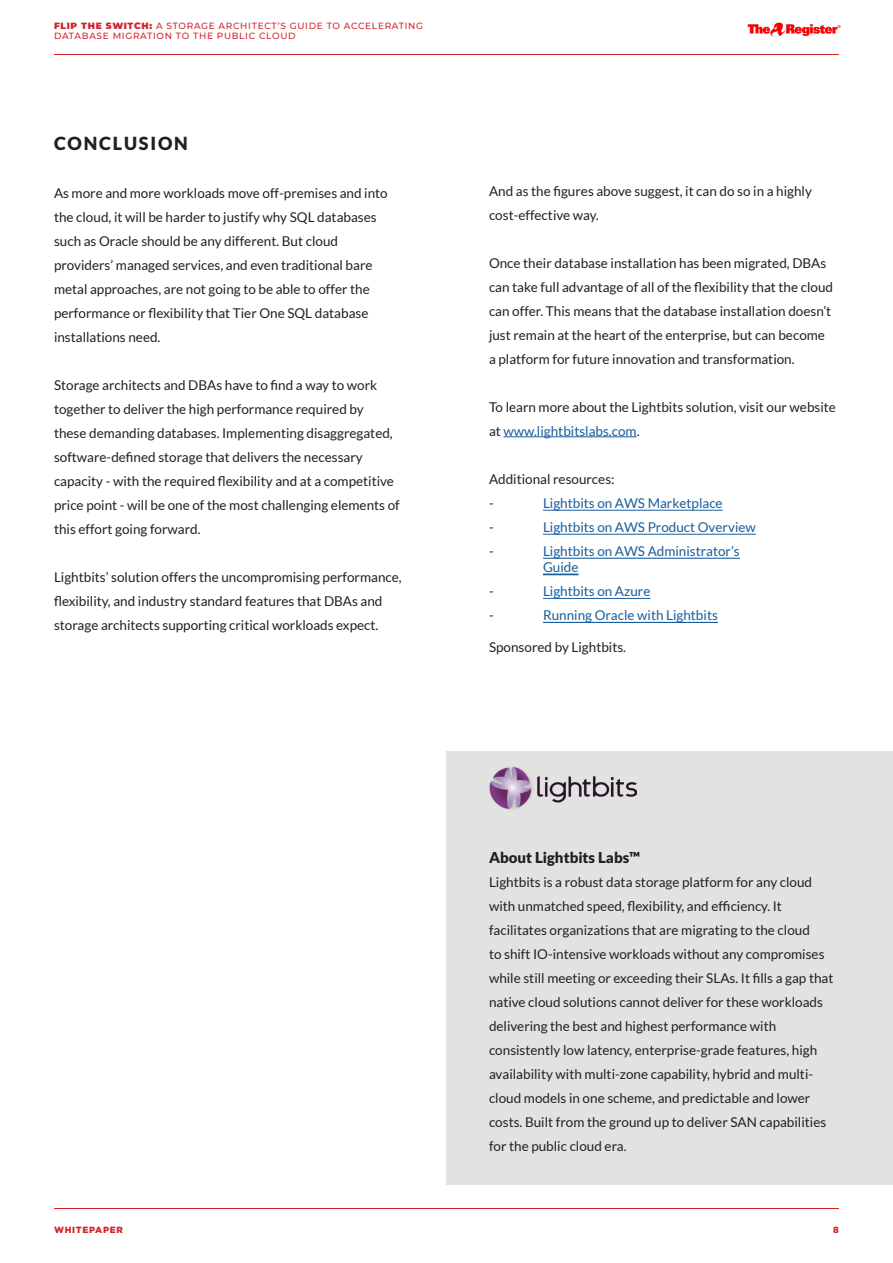
<style>
.page{position:relative;width:893px;height:1263px;background:#fff}
.page>*{position:absolute;margin:0;border:0;box-sizing:border-box;transform-origin:0 0}
.t1{font:900 18px "Lato";letter-spacing:.1em;color:#231f20}
.t2{font:900 15px "Lato";color:#231f20}
.t3{font:13.5px/24px "Lato";color:#231f20}
.t4{font:13.5px/16.2px "Lato";color:#175d9e}
.t5{font:500 9px/10.8px "Montserrat";letter-spacing:.075em;color:#d1232a}
.t6{font:900 9px "Gotham";letter-spacing:.075em;color:#d1232a}
.s1{font-weight:900}
.s2{color:#175d9e}
</style>
<div class="page">
<hr style="left:54px;top:54px;width:785px;height:1px;background:#d1232a">
<hr style="left:54px;top:1208px;width:785px;height:1px;background:#d1232a">
<img style="left:747px;top:22px;width:94px;height:15px">
<div style="left:446px;top:751px;width:447px;height:434px;background:#e2e2e1"></div>
<hr style="left:503px;top:436px;width:134px;height:1px;background:#175d9e">
<img style="left:489px;top:767px;width:147px;height:42px">
<hr style="left:543px;top:510px;width:180px;height:1px;background:#175d9e">
<hr style="left:543px;top:534px;width:213px;height:1px;background:#175d9e">
<hr style="left:543px;top:558px;width:197px;height:1px;background:#175d9e">
<hr style="left:543px;top:574px;width:35px;height:1px;background:#175d9e">
<hr style="left:543px;top:598px;width:107px;height:1px;background:#175d9e">
<hr style="left:543px;top:622px;width:175px;height:1px;background:#175d9e">
<p class="t5" style="left:54px;top:20px;width:371px"><span class="s1">FLIP THE SWITCH:</span> A STORAGE ARCHITECT’S GUIDE TO ACCELERATING<br>DATABASE MIGRATION TO THE PUBLIC CLOUD</p>
<p class="t1" style="left:54px;top:132px;width:135px">CONCLUSION</p>
<p class="t3" style="left:54px;top:181px;width:335px">As more and more workloads move off-premises and into the cloud, it will be harder to justify why SQL databases such as Oracle should be any different. But cloud providers’ managed services, and even traditional bare metal approaches, are not going to be able to offer the performance or flexibility that Tier One SQL database installations need.</p>
<p class="t3" style="left:54px;top:373px;width:347px">Storage architects and DBAs have to find a way to work together to deliver the high performance required by<br>these demanding databases. Implementing disaggregated, software-defined storage that delivers the necessary capacity - with the required flexibility and at a competitive price point - will be one of the most challenging elements of this effort going forward.</p>
<p class="t3" style="left:54px;top:565px;width:349px">Lightbits’ solution offers the uncompromising performance, flexibility, and industry standard features that DBAs and storage architects supporting critical workloads expect.</p>
<p class="t3" style="left:489px;top:179px;width:324px">And as the figures above suggest, it can do so in a highly cost-effective way.</p>
<p class="t3" style="left:489px;top:251px;width:339px">Once their database installation has been migrated, DBAs</p>
<p class="t3" style="left:489px;top:275px;width:346px">can take full advantage of all of the flexibility that the cloud can offer. This means that the database installation doesn’t just remain at the heart of the enterprise, but can become</p>
<p class="t3" style="left:489px;top:347px;width:307px">a platform for future innovation and transformation.</p>
<p class="t3" style="left:489px;top:395px;width:348px">To learn more about the Lightbits solution, visit our website at <span class="s2">www.lightbitslabs.com</span>.</p>
<p class="t3" style="left:489px;top:467px;width:127px">Additional resources:</p>
<p class="t3" style="left:489px;top:491px;width:6px">-</p>
<p class="t4" style="left:543px;top:495px;width:181px">Lightbits on AWS Marketplace</p>
<p class="t3" style="left:489px;top:515px;width:6px">-</p>
<p class="t4" style="left:543px;top:519px;width:214px">Lightbits on AWS Product Overview</p>
<p class="t3" style="left:489px;top:539px;width:6px">-</p>
<p class="t4" style="left:543px;top:543px;width:198px">Lightbits on AWS Administrator’s<br>Guide</p>
<p class="t3" style="left:489px;top:579px;width:6px">-</p>
<p class="t4" style="left:543px;top:583px;width:109px">Lightbits on Azure</p>
<p class="t3" style="left:489px;top:603px;width:6px">-</p>
<p class="t4" style="left:543px;top:607px;width:176px">Running Oracle with Lightbits</p>
<p class="t3" style="left:489px;top:635px;width:139px">Sponsored by Lightbits.</p>
<p class="t2" style="left:489px;top:848px;width:153px">About Lightbits Labs™</p>
<p class="t3" style="left:489px;top:869px;width:346px">Lightbits is a robust data storage platform for any cloud with unmatched speed, flexibility, and efficiency. It facilitates organizations that are migrating to the cloud<br>to shift IO-intensive workloads without any compromises while still meeting or exceeding their SLAs. It fills a gap that native cloud solutions cannot deliver for these workloads delivering the best and highest performance with consistently low latency, enterprise-grade features, high availability with multi-zone capability, hybrid and multi&shy;cloud models in one scheme, and predictable and lower costs. Built from the ground up to deliver SAN capabilities for the public cloud era.</p>
<p class="t6" style="left:54px;top:1225px;width:70px">WHITEPAPER</p>
<p class="t6" style="left:833px;top:1225px;width:7px">8</p>
</div>
